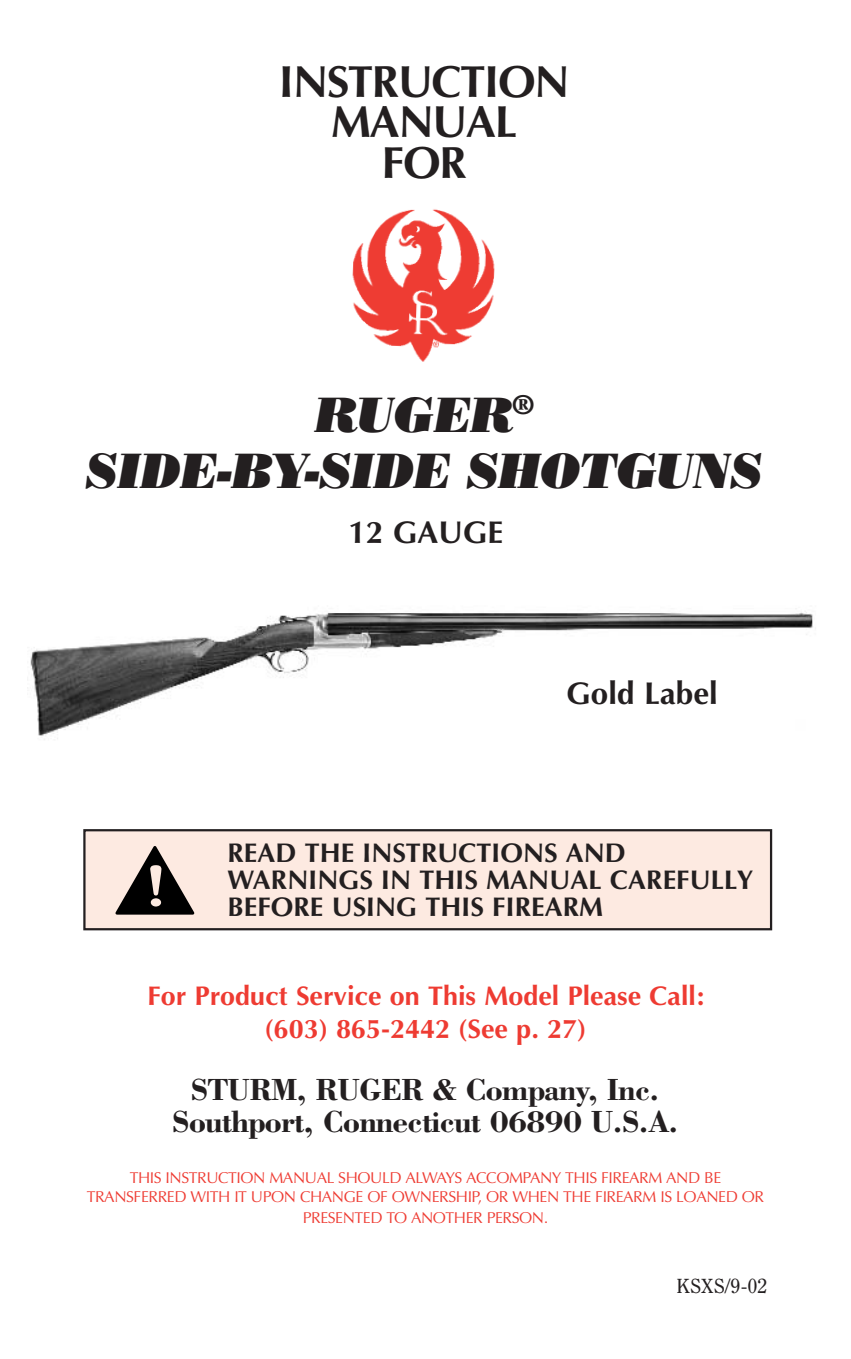
<style>
.page{position:relative;width:851px;height:1359px;background:#fff}
.page>*{position:absolute;margin:0;border:0;box-sizing:border-box;transform-origin:0 0}
.t1{font:600 54.23px "Souvenir";color:#fdeae1}
.t2{font:italic 49.5px/56.2px "Bodoni Poster";letter-spacing:-.035em;color:#231f20;text-align:center}
.t3{font:700 45px/40.5px "Optima";letter-spacing:-.03em;color:#231f20;text-align:center}
.t4{font:700 31.5px/31.5px "Bodoni";letter-spacing:-.03em;color:#231f20;text-align:center}
.t5{font:700 31.5px "Optima";color:#231f20}
.t6{font:700 27px/27px "Optima";color:#231f20}
.t7{font:700 27px/32.9px "Optima";color:#ee3b32;text-align:center}
.t8{font:20.25px "Clearface";color:#231f20}
.t9{font:15.75px/19.1px "Optima";letter-spacing:-.03em;color:#ee3b32;text-align:center}
</style>
<div class="page">
<div style="left:84px;top:830px;width:687px;height:99px;background:#fdeae1"></div>
<div style="left:83px;top:829px;width:689px;height:101px;border:2px solid #231f20"></div>
<img style="left:352px;top:209px;width:143px;height:153px">
<img style="left:27px;top:611px;width:789px;height:129px">
<div style="left:564px;top:678px;width:165px;height:40px;background:#fff"></div>
<svg style="left:115px;top:846px;width:80px;height:69px"></svg>
<h3 class="t3" style="left:279px;top:66px;width:291px">INSTRUCTION<br>MANUAL<br>FOR</h3>
<h2 class="t2" style="left:86px;top:391px;width:679px">RUGER<sup>®<br></sup>SIDE-BY-SIDE SHOTGUNS</h2>
<h3 class="t5" style="left:348px;top:520px;width:156px">12 GAUGE</h3>
<h1 class="t1" style="left:146px;top:864px;width:21px">!</h1>
<h3 class="t5" style="left:566px;top:681px;width:153px">Gold Label</h3>
<h3 class="t6" style="left:227px;top:842px;width:527px">READ THE INSTRUCTIONS AND<br>WARNINGS IN THIS MANUAL CAREFULLY<br>BEFORE USING THIS FIREARM</h3>
<h3 class="t7" style="left:147px;top:982px;width:557px">For Product Service on This Model Please Call: (603) 865-2442 (See p. 27)</h3>
<h3 class="t4" style="left:172px;top:1077px;width:508px">STURM, RUGER &amp; Company, Inc.<br>Southport, Connecticut 06890 U.S.A.</h3>
<p class="t9" style="left:87px;top:1169px;width:678px">THIS INSTRUCTION MANUAL SHOULD ALWAYS ACCOMPANY THIS FIREARM AND BE<br>TRANSFERRED WITH IT UPON CHANGE OF OWNERSHIP, OR WHEN THE FIREARM IS LOANED OR</p>
<p class="t9" style="left:303px;top:1210px;width:247px">PRESENTED TO ANOTHER PERSON.</p>
<p class="t8" style="left:676px;top:1277px;width:93px">KSXS/9-02</p>
</div>
